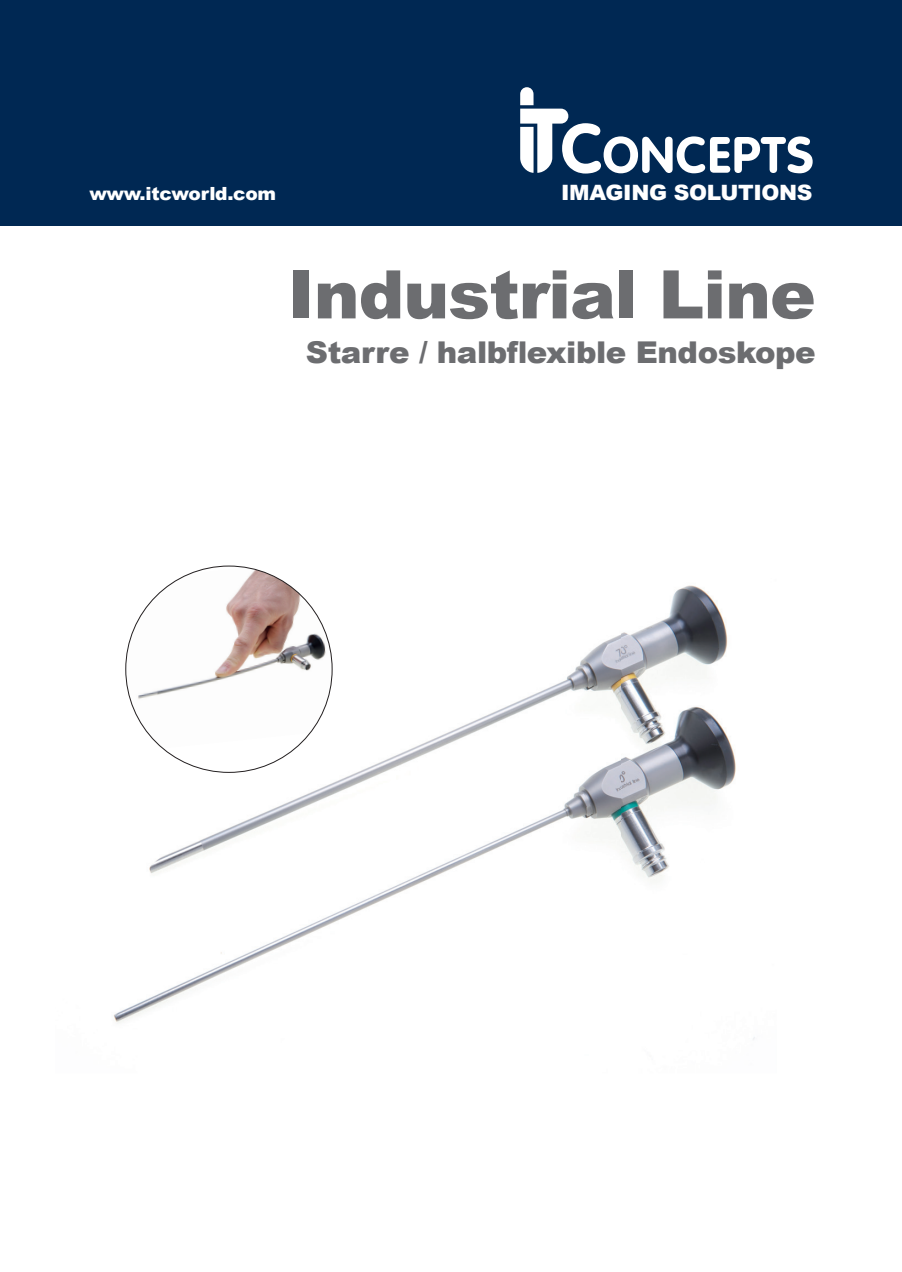
<style>
.page{position:relative;width:902px;height:1272px;background:#fff}
.page>*{position:absolute;margin:0;border:0;box-sizing:border-box;transform-origin:0 0}
.t1{font:900 67.05px "Arial";letter-spacing:-.015em;color:#6c6d70}
.t2{font:900 30px "Arial";letter-spacing:-.015em;color:#6c6d70}
.t3{font:900 21.15px "Arial";letter-spacing:-.015em;color:#fff}
.t4{font:900 18.15px "Arial";letter-spacing:-.015em;color:#fff}
</style>
<div class="page">
<img style="left:113px;top:565px;width:642px;height:475px">
<div style="left:0;top:0;width:901px;height:225px;background:#002853"></div>
<svg style="left:520px;top:87px;width:292px;height:86px"></svg>
<img style="left:126px;top:567px;width:206px;height:181px">
<p class="t4" style="left:89px;top:180px;width:188px">www.itcworld.com</p>
<p class="t3" style="left:561px;top:177px;width:253px">IMAGING SOLUTIONS</p>
<h1 class="t1" style="left:288px;top:246px;width:529px">Industrial Line</h1>
<p class="t2" style="left:306px;top:331px;width:511px">Starre / halbflexible Endoskope</p>
</div>
